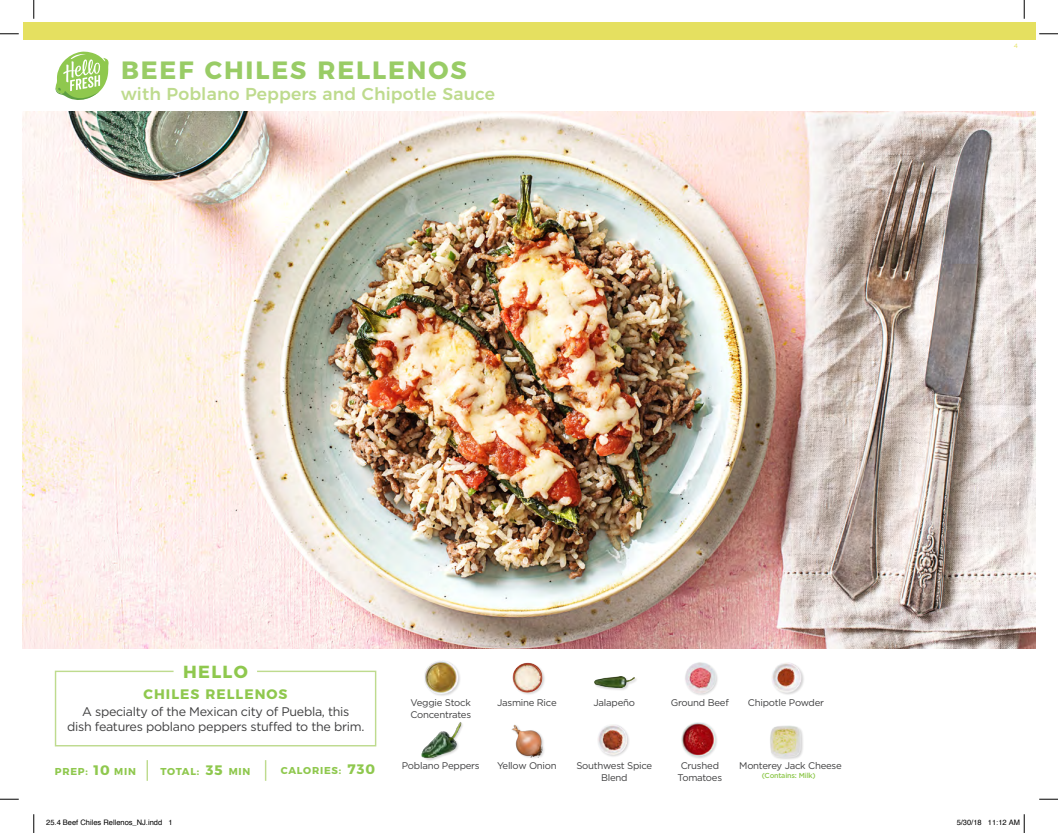
<style>
.page{position:relative;width:1058px;height:833px;background:#fff}
.page>*{position:absolute;margin:0;border:0;box-sizing:border-box;transform-origin:0 0}
.t1{font:700 25px "Montserrat";letter-spacing:.075em;color:#9c6}
.t2{font:700 17.5px "Montserrat";letter-spacing:.075em;color:#8fc84e}
.t3{font:500 17.25px "Montserrat";letter-spacing:.01em;color:#bedb8e}
.t4{font:700 13.75px "Montserrat";letter-spacing:.075em;color:#8fc84e}
.t5{font:12.5px/15px "Gotham";letter-spacing:-.025em;color:#3e3e3f;text-align:center}
.t6{font:700 10px "Montserrat";letter-spacing:.075em;color:#8fc84e}
.t7{font:9.62px/12px "Gotham";letter-spacing:-.025em;color:#3e3e3f;text-align:center}
.t8{font:7.5px "Helvetica";color:#000}
.t9{font:500 7.25px "Gotham";letter-spacing:-.025em;color:#8fc84e}
.t10{font:6.25px "Gotham";color:#e5e060}
</style>
<div class="page">
<div style="left:23px;top:23px;width:1012px;height:17px;background:#e5e060"></div>
<img style="left:23px;top:112px;width:1012px;height:536px">
<svg style="left:54px;top:670px;width:323px;height:77px"></svg>
<div style="left:424px;top:660px;width:37px;height:37px;background:#231f20;opacity:.2"></div>
<img style="left:424px;top:660px;width:37px;height:34px">
<div style="left:422px;top:722px;width:42px;height:39px;background:#231f20;opacity:.2"></div>
<img style="left:421px;top:722px;width:40px;height:35px">
<div style="left:594px;top:676px;width:44px;height:15px;background:#231f20;opacity:.2"></div>
<img style="left:594px;top:676px;width:41px;height:12px">
<img style="left:598px;top:724px;width:31px;height:33px">
<img style="left:512px;top:662px;width:33px;height:32px">
<div style="left:511px;top:724px;width:35px;height:37px;background:#231f20;opacity:.2"></div>
<img style="left:511px;top:724px;width:35px;height:33px">
<div style="left:684px;top:661px;width:35px;height:35px;background:#231f20;opacity:.2"></div>
<img style="left:684px;top:661px;width:35px;height:33px">
<div style="left:681px;top:721px;width:37px;height:38px;background:#231f20;opacity:.2"></div>
<img style="left:681px;top:721px;width:35px;height:36px">
<div style="left:771px;top:662px;width:34px;height:34px;background:#231f20;opacity:.2"></div>
<img style="left:771px;top:662px;width:34px;height:32px">
<div style="left:770px;top:725px;width:34px;height:35px;background:#231f20;opacity:.2"></div>
<img style="left:770px;top:725px;width:34px;height:32px">
<hr style="left:146px;top:760px;width:2px;height:20px;background:#bedb8e">
<svg style="left:265px;top:760px;width:1px;height:20px"></svg>
<svg style="left:55px;top:51px;width:54px;height:49px"></svg>
<svg style="left:0;top:33px;width:19px;height:2px"></svg>
<svg style="left:1039px;top:33px;width:19px;height:2px"></svg>
<svg style="left:0;top:798px;width:19px;height:2px"></svg>
<svg style="left:1039px;top:798px;width:19px;height:2px"></svg>
<svg style="left:33px;top:0;width:2px;height:19px"></svg>
<svg style="left:33px;top:814px;width:2px;height:19px"></svg>
<svg style="left:1023px;top:0;width:2px;height:19px"></svg>
<svg style="left:1023px;top:814px;width:2px;height:19px"></svg>
<h1 class="t1" style="left:121px;top:50px;width:347px">BEEF CHILES RELLENOS</h1>
<h3 class="t3" style="left:121px;top:80px;width:375px">with Poblano Peppers and Chipotle Sauce</h3>
<p class="t10" style="left:1013px;top:42px;width:6px">4</p>
<h2 class="t2" style="left:183px;top:657px;width:66px">HELLO</h2>
<h3 class="t4" style="left:143px;top:683px;width:145px">CHILES RELLENOS</h3>
<p class="t5" style="left:67px;top:703px;width:299px">A specialty of the Mexican city of Puebla, this<br>dish features poblano peppers stuffed to the brim.</p>
<h3 class="t4" style="left:94px;top:759px;width:18px">10</h3>
<h3 class="t4" style="left:206px;top:759px;width:18px">35</h3>
<h3 class="t4" style="left:347px;top:758px;width:29px">730</h3>
<p class="t6" style="left:55px;top:763px;width:35px">PREP:</p>
<p class="t6" style="left:114px;top:763px;width:23px">MIN</p>
<p class="t6" style="left:161px;top:763px;width:40px">TOTAL:</p>
<p class="t6" style="left:229px;top:763px;width:23px">MIN</p>
<p class="t6" style="left:281px;top:762px;width:62px">CALORIES:</p>
<p class="t7" style="left:410px;top:696px;width:62px;text-align:left">Veggie Stock<br>Concentrates</p>
<p class="t7" style="left:402px;top:759px;width:79px">Poblano Peppers</p>
<p class="t7" style="left:497px;top:696px;width:61px">Jasmine Rice</p>
<p class="t7" style="left:497px;top:759px;width:61px">Yellow Onion</p>
<p class="t7" style="left:593px;top:696px;width:43px">Jalapeño</p>
<p class="t7" style="left:671px;top:696px;width:59px">Ground Beef</p>
<p class="t7" style="left:748px;top:696px;width:78px">Chipotle Powder</p>
<p class="t7" style="left:576px;top:759px;width:77px">Southwest Spice<br>Blend</p>
<p class="t7" style="left:677px;top:759px;width:46px">Crushed<br>Tomatoes</p>
<p class="t7" style="left:739px;top:759px;width:104px">Monterey Jack Cheese</p>
<p class="t9" style="left:761px;top:770px;width:55px">(Contains: Milk)</p>
<p class="t8" style="left:46px;top:817px;width:128px">25.4 Beef Chiles Rellenos_NJ.indd 1</p>
<p class="t8" style="left:956px;top:817px;width:65px">5/30/18 11:12 AM</p>
</div>
